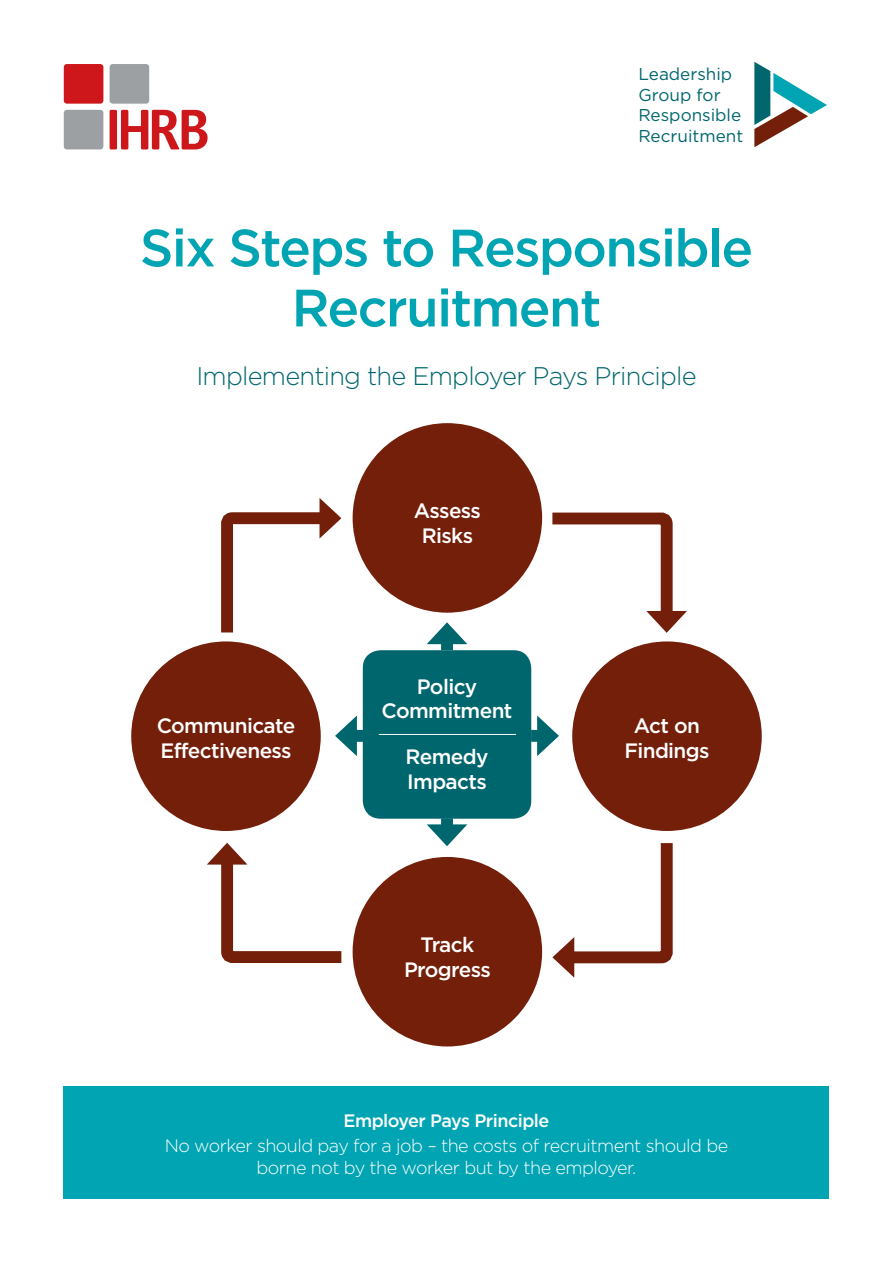
<style>
.page{position:relative;width:893px;height:1263px;background:#fff}
.page>*{position:absolute;margin:0;border:0;box-sizing:border-box;transform-origin:0 0}
.t1{font:500 52.5px/60px "Gotham";letter-spacing:-.03em;color:#00a4b2;text-align:center}
.t2{font:300 25.5px "Gotham";letter-spacing:-.03em;color:#00666e}
.t3{font:500 20.85px/24.9px "Gotham";letter-spacing:-.03em;color:#fff;text-align:center}
.t4{font:300 18px/21.6px "Gotham";letter-spacing:-.03em;color:#fff;text-align:center}
.t5{font:500 18px "Gotham";letter-spacing:-.03em;color:#fff}
.t6{font:17.1px/20.5px "Gotham";color:#00666e}
</style>
<div class="page">
<div style="left:64px;top:1086px;width:765px;height:113px;background:#00a4b2"></div>
<div style="left:363px;top:650px;width:168px;height:169px;background:#00666e;border-radius:18px"></div>
<div style="left:131px;top:641px;width:190px;height:190px;background:#741f0a;border-radius:50%"></div>
<div style="left:572px;top:641px;width:190px;height:190px;background:#741f0a;border-radius:50%"></div>
<div style="left:353px;top:423px;width:189px;height:190px;background:#741f0a;border-radius:50%"></div>
<div style="left:353px;top:857px;width:189px;height:189px;background:#741f0a;border-radius:50%"></div>
<svg style="left:540px;top:507px;width:147px;height:126px"></svg>
<svg style="left:207px;top:843px;width:146px;height:120px"></svg>
<svg style="left:552px;top:843px;width:121px;height:135px"></svg>
<svg style="left:215px;top:498px;width:126px;height:146px"></svg>
<div style="left:441px;top:635px;width:12px;height:15px;background:#00666e"></div>
<svg style="left:427px;top:622px;width:40px;height:22px"></svg>
<div style="left:348px;top:730px;width:15px;height:12px;background:#00666e"></div>
<svg style="left:335px;top:715px;width:22px;height:41px"></svg>
<div style="left:441px;top:818px;width:12px;height:15px;background:#00666e"></div>
<svg style="left:427px;top:824px;width:40px;height:22px"></svg>
<div style="left:531px;top:730px;width:15px;height:12px;background:#00666e"></div>
<svg style="left:537px;top:715px;width:22px;height:41px"></svg>
<hr style="left:379px;top:734px;width:137px;height:1px;background:#fff">
<div style="left:64px;top:64px;width:39px;height:40px;background:#cd171a;border-radius:3px"></div>
<div style="left:110px;top:64px;width:39px;height:40px;background:#9da0a2;border-radius:3px"></div>
<div style="left:64px;top:110px;width:39px;height:39px;background:#9da0a2;border-radius:3px"></div>
<div style="left:110px;top:110px;width:7px;height:39px;background:#cd171a;border-radius:2px"></div>
<svg style="left:121px;top:110px;width:87px;height:39px"></svg>
<svg style="left:754px;top:62px;width:73px;height:85px"></svg>
<p class="t6" style="left:638px;top:64px;width:106px">Leadership<br>Group for<br>Responsible<br>Recruitment</p>
<h1 class="t1" style="left:140px;top:217px;width:615px">Six Steps to Responsible<br>Recruitment</h1>
<h2 class="t2" style="left:196px;top:362px;width:502px">Implementing the Employer Pays Principle</h2>
<p class="t3" style="left:157px;top:713px;width:140px;text-align:left">Communicate<br>Effectiveness</p>
<p class="t3" style="left:414px;top:498px;width:69px">Assess<br>Risks</p>
<p class="t3" style="left:382px;top:673px;width:132px">Policy<br>Commitment</p>
<p class="t3" style="left:406px;top:744px;width:84px;text-align:left">Remedy<br>Impacts</p>
<p class="t3" style="left:404px;top:931px;width:88px">Track<br>Progress</p>
<p class="t3" style="left:624px;top:713px;width:87px">Act on<br>Findings</p>
<p class="t5" style="left:344px;top:1110px;width:207px">Employer Pays Principle</p>
<p class="t4" style="left:165px;top:1135px;width:565px">No worker should pay for a job – the costs of recruitment should be borne not by the worker but by the employer.</p>
</div>
